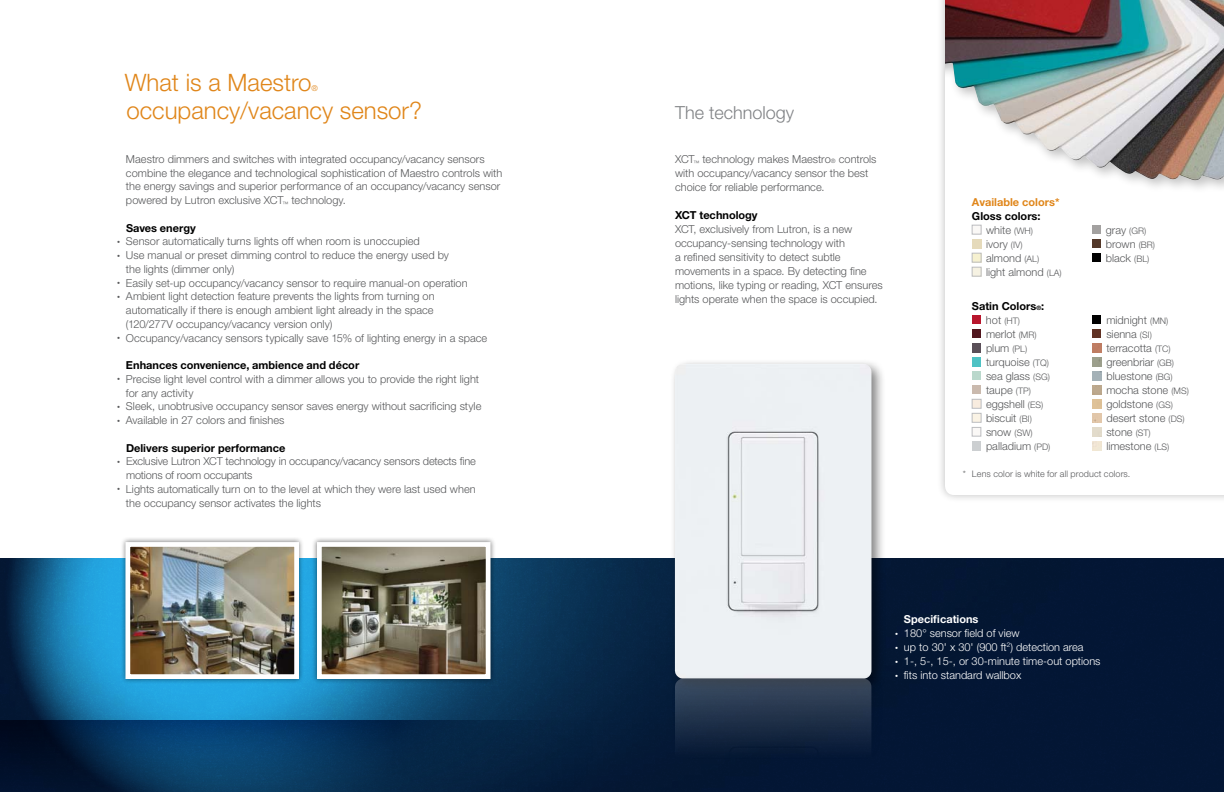
<style>
.page{position:relative;width:1224px;height:792px;background:#fff}
.page>*{position:absolute;margin:0;border:0;box-sizing:border-box;transform-origin:0 0}
.t1{font:300 24px "Helvetica Neue LT Std";color:#e0861a}
.t2{font:300 18px "Helvetica Neue LT Std";color:#808285}
.t3{font:300 11px/14px "Helvetica Neue LT Std";color:#58595b}
.t4{font:300 11px "Helvetica Neue LT Std";color:#fff}
.t5{font:700 11px "Helvetica Neue LT Std";color:#000}
.t6{font:700 11px "Helvetica Neue LT Std";color:#e0861a}
.t7{font:700 11px "Helvetica Neue LT Std";color:#fff}
.t8{font:300 9px "Helvetica Neue LT Std";letter-spacing:.01em;color:#58595b}
.t9{font:300 8px "Helvetica Neue LT Std";color:#e0861a}
.s1{font-size:6px}
.s2{font-weight:700;color:#000}
.s3{font-size:9px}
.s4{font-size:11px}
</style>
<div class="page">
<img style="left:0;top:558px;width:1224px;height:234px">
<svg style="left:0;top:720px;width:612px;height:72px;background:#052a4e"></svg>
<div style="left:936px;top:0;width:288px;height:503px;background:#000;opacity:.25"></div>
<svg style="left:945px;top:194px;width:279px;height:301px"></svg>
<div style="left:945px;top:0;width:279px;height:194px;background:#000;opacity:.25"></div>
<img style="left:945px;top:0;width:279px;height:181px">
<div style="left:1092px;top:253px;width:10px;height:9px;background:#000"></div>
<div style="left:972px;top:315px;width:9px;height:9px;background:#b8162d"></div>
<div style="left:972px;top:329px;width:9px;height:9px;background:#51171e"></div>
<svg style="left:972px;top:343px;width:9px;height:23px"></svg>
<div style="left:972px;top:385px;width:9px;height:9px;background:#cabaae"></div>
<div style="left:972px;top:371px;width:9px;height:9px;background:#bad8cc"></div>
<div style="left:972px;top:399px;width:9px;height:9px;background:#f8ecdf"></div>
<div style="left:972px;top:399px;width:9px;height:9px;border:1px solid #bcbdc0"></div>
<div style="left:972px;top:413px;width:9px;height:9px;background:#faf3e5"></div>
<div style="left:972px;top:413px;width:9px;height:9px;border:1px solid #bcbdc0"></div>
<svg style="left:1092px;top:343px;width:10px;height:107px"></svg>
<div style="left:972px;top:427px;width:9px;height:9px;background:#faf8f6"></div>
<div style="left:972px;top:427px;width:9px;height:9px;border:1px solid #bcbdc0"></div>
<svg style="left:972px;top:441px;width:9px;height:9px"></svg>
<div style="left:1092px;top:315px;width:10px;height:9px;background:#000"></div>
<div style="left:1092px;top:329px;width:10px;height:9px;background:#603224"></div>
<div style="left:1092px;top:225px;width:10px;height:9px;background:#a3a1a0"></div>
<div style="left:1092px;top:239px;width:10px;height:9px;background:#533829"></div>
<svg style="left:972px;top:225px;width:9px;height:49px"></svg>
<div style="left:972px;top:267px;width:9px;height:9px;border:1px solid #bcbdc0"></div>
<div style="left:669px;top:358px;width:216px;height:334px;background:#000;opacity:.5"></div>
<img style="left:675px;top:364px;width:196px;height:428px">
<div style="left:669px;top:672px;width:216px;height:95px;background:#000;opacity:.5"></div>
<div style="left:120px;top:537px;width:184px;height:148px;background:#000;opacity:.5"></div>
<img style="left:131px;top:548px;width:162px;height:125px">
<div style="left:125px;top:542px;width:174px;height:137px;border:5px solid #fff"></div>
<div style="left:312px;top:537px;width:184px;height:148px;background:#000;opacity:.5"></div>
<img style="left:323px;top:548px;width:162px;height:125px">
<div style="left:317px;top:542px;width:174px;height:137px;border:5px solid #fff"></div>
<h1 class="t1" style="left:125px;top:68px;width:188px">What is a Maestro</h1>
<p class="t9" style="left:312px;top:83px;width:8px">®</p>
<h1 class="t1" style="left:126px;top:96px;width:297px">occupancy/vacancy sensor?</h1>
<h2 class="t2" style="left:675px;top:102px;width:121px">The technology</h2>
<p class="t3" style="left:675px;top:152px;width:203px">XCT<sub>™</sub> technology makes Maestro<span class="s1">®</span> controls with occupancy/vacancy sensor the best choice for reliable performance.</p>
<p class="t5" style="left:675px;top:208px;width:84px">XCT technology</p>
<p class="t3" style="left:675px;top:222px;width:209px">XCT, exclusively from Lutron, is a new occupancy-sensing technology with<br>a refined sensitivity to detect subtle movements in a space. By detecting fine motions, like typing or reading, XCT ensures lights operate when the space is occupied.</p>
<p class="t3" style="left:126px;top:152px;width:378px">Maestro dimmers and switches with integrated occupancy/vacancy sensors combine the elegance and technological sophistication of Maestro controls with the energy savings and superior performance of an occupancy/vacancy sensor powered by Lutron exclusive XCT<sub>™</sub> technology.</p>
<p class="t5" style="left:126px;top:221px;width:71px">Saves energy</p>
<p class="t3" style="left:117px;top:234px;width:304px"><span class="s1">•</span> Sensor automatically turns lights off when room is unoccupied</p>
<p class="t3" style="left:126px;top:248px;width:324px;text-indent:-9px"><span class="s1">•</span> Use manual or preset dimming control to reduce the energy used by the lights (dimmer only)</p>
<p class="t3" style="left:117px;top:275px;width:352px"><span class="s1">•</span> Easily set-up occupancy/vacancy sensor to require manual-on operation</p>
<p class="t3" style="left:126px;top:289px;width:310px;text-align:justify;text-indent:-9px"><span class="s1">•</span> Ambient light detection feature prevents the lights from turning on automatically if there is enough ambient light already in the space (120/277V occupancy/vacancy version only)</p>
<p class="t3" style="left:117px;top:330px;width:372px"><span class="s1">•</span> Occupancy/vacancy sensors typically save 15% of lighting energy in a space</p>
<p class="t5" style="left:126px;top:358px;width:235px">Enhances convenience, ambience and décor</p>
<p class="t3" style="left:126px;top:372px;width:355px;text-indent:-9px"><span class="s1">•</span> Precise light level control with a dimmer allows you to provide the right light for any activity</p>
<p class="t3" style="left:117px;top:399px;width:366px"><span class="s1">•</span> Sleek, unobtrusive occupancy sensor saves energy without sacrificing style</p>
<p class="t3" style="left:117px;top:413px;width:169px"><span class="s1">•</span> Available in 27 colors and finishes</p>
<p class="t5" style="left:126px;top:441px;width:161px">Delivers superior performance</p>
<p class="t3" style="left:126px;top:454px;width:351px;text-indent:-9px"><span class="s1">•</span> Exclusive Lutron XCT technology in occupancy/vacancy sensors detects fine motions of room occupants</p>
<p class="t3" style="left:126px;top:482px;width:351px;text-indent:-9px"><span class="s1">•</span> Lights automatically turn on to the level at which they were last used when the occupancy sensor activates the lights</p>
<p class="t6" style="left:972px;top:195px;width:89px">Available colors*</p>
<p class="t3" style="left:986px;top:209px;width:77px;text-indent:-14px"><span class="s2">Gloss colors: </span>white <span class="s3">(WH)<br></span>ivory <span class="s3">(IV)<br></span>almond <span class="s3">(AL)<br></span>light almond <span class="s3">(LA)</span></p>
<p class="t3" style="left:1106px;top:223px;width:51px">gray <span class="s3">(GR) </span>brown <span class="s3">(BR) </span>black <span class="s3">(BL)</span></p>
<p class="t5" style="left:972px;top:299px;width:74px">Satin Colors<span class="s1">®</span>:</p>
<p class="t8" style="left:986px;top:315px;width:36px"><span class="s4">hot</span> (HT)</p>
<p class="t3" style="left:986px;top:327px;width:66px">merlot <span class="s3">(MR) </span>plum <span class="s3">(PL) </span>turquoise <span class="s3">(TQ) </span>sea glass <span class="s3">(SG) </span>taupe <span class="s3">(TP) </span>eggshell <span class="s3">(ES) </span>biscuit <span class="s3">(BI) </span>snow <span class="s3">(SW) </span>palladium <span class="s3">(PD)</span></p>
<p class="t3" style="left:1106px;top:313px;width:84px">midnight <span class="s3">(MN) </span>sienna <span class="s3">(SI) </span>terracotta <span class="s3">(TC) </span>greenbriar <span class="s3">(GB) </span>bluestone <span class="s3">(BG) </span>mocha stone <span class="s3">(MS) </span>goldstone <span class="s3">(GS) </span>desert stone <span class="s3">(DS) </span>stone <span class="s3">(ST) </span>limestone <span class="s3">(LS)</span></p>
<p class="t8" style="left:963px;top:468px;width:169px">* Lens color is white for all product colors.</p>
<p class="t7" style="left:904px;top:612px;width:76px">Specifications</p>
<p class="t4" style="left:895px;top:626px;width:126px"><span class="s1">•</span> 180° sensor field of view</p>
<p class="t4" style="left:895px;top:640px;width:190px"><span class="s1">•</span> up to 30' x 30' (900 ft<sup>2</sup>) detection area</p>
<p class="t4" style="left:895px;top:654px;width:207px"><span class="s1">•</span> 1-, 5-, 15-, or 30-minute time-out options</p>
<p class="t4" style="left:895px;top:668px;width:128px"><span class="s1">•</span> fits into standard wallbox</p>
</div>
